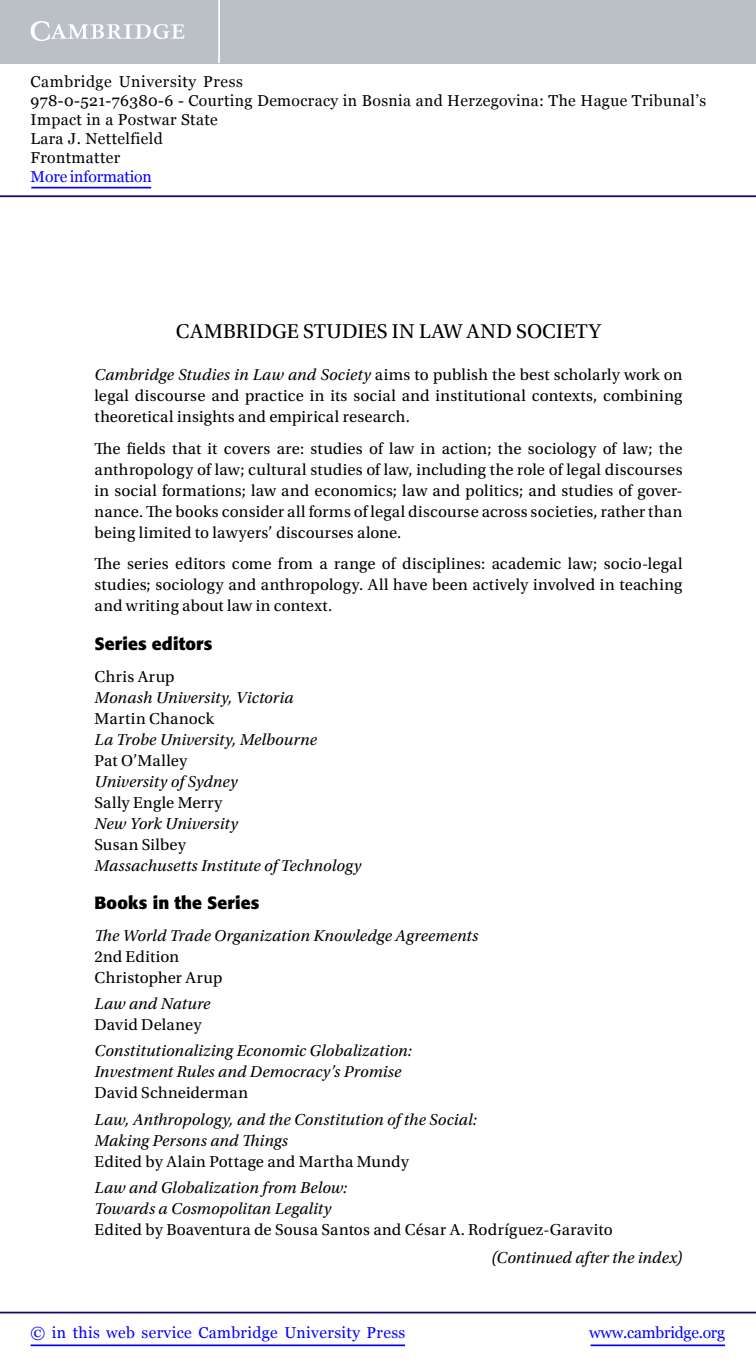
<style>
.page{position:relative;width:756px;height:1371px;background:#fff}
.page>*{position:absolute;margin:0;border:0;box-sizing:border-box;transform-origin:0 0}
.t1{font:21px "Utopia Std";letter-spacing:.025em;color:#000}
.t2{font:700 17.5px "Formata";letter-spacing:.01em;color:#000}
.t3{font:16.62px/21px "Utopia Std";letter-spacing:.005em;color:#000;text-align:justify}
.t4{font:italic 16.62px/21px "Utopia Std";letter-spacing:.005em;color:#000}
.t5{font:15.75px/18.9px "Georgia";letter-spacing:.025em;color:#000}
.t6{font:15.75px "Georgia";letter-spacing:.025em;color:#00f}
.t7{font:15.75px "Georgia";letter-spacing:-.015em;color:#00f}
.t8{font:15.75px "Georgia";letter-spacing:-.01em;color:#00f}
.s1{font-style:italic}
</style>
<div class="page">
<hr style="left:591px;top:1344px;width:134px;height:1px;background:#00f">
<hr style="left:0;top:1311px;width:756px;height:2px;background:#150666">
<hr style="left:31px;top:1344px;width:374px;height:1px;background:#00f">
<div style="left:0;top:0;width:756px;height:63px;background:#bac0c6"></div>
<svg style="left:31px;top:21px;width:154px;height:20px"></svg>
<hr style="left:218px;top:0;width:2px;height:63px;background:#fff">
<hr style="left:0;top:195px;width:756px;height:2px;background:#150666">
<hr style="left:31px;top:187px;width:120px;height:1px;background:#00f">
<p class="t5" style="left:31px;top:72px;width:677px">Cambridge University Press<br>978-0-521-76380-6 - Courting Democracy in Bosnia and Herzegovina: The Hague Tribunal’s Impact in a Postwar State<br>Lara J. Nettelfield<br>Frontmatter</p>
<p class="t8" style="left:31px;top:167px;width:123px">More information</p>
<p class="t1" style="left:176px;top:320px;width:29px">Cambri</p>
<p class="t1" style="left:257px;top:320px;width:284px">dge Studies in Law and Society</p>
<p class="t3" style="left:94px;top:365px;width:589px"><span class="s1">Cambridge Studies in Law and Society</span> aims to publish the best scholarly work on legal discourse and practice in its social and institutional contexts, combining theoretical insights and empirical research.</p>
<p class="t3" style="left:94px;top:438px;width:590px">The fields that it covers are: studies of law in action; the sociology of law; the anthropology of law; cultural studies of law, including the role of legal discourses in social formations; law and economics; law and politics; and studies of gover&shy;nance. The books consider all forms of legal discourse across societies, rather than being limited to lawyers’ discourses alone.</p>
<p class="t3" style="left:94px;top:554px;width:590px">The series editors come from a range of disciplines: academic law; socio-legal studies; sociology and anthropology. All have been actively involved in teaching and writing about law in context.</p>
<p class="t2" style="left:94px;top:633px;width:120px">Series editors</p>
<p class="t3" style="left:94px;top:666px;width:82px">Chris Arup</p>
<p class="t4" style="left:94px;top:687px;width:201px">Monash University, Victoria</p>
<p class="t3" style="left:94px;top:708px;width:121px">Martin Chanock</p>
<p class="t4" style="left:94px;top:729px;width:224px">La Trobe University, Melbourne</p>
<p class="t3" style="left:94px;top:750px;width:95px">Pat O’Malley</p>
<p class="t4" style="left:94px;top:771px;width:145px">University of Sydney</p>
<p class="t3" style="left:94px;top:792px;width:130px">Sally Engle Merry</p>
<p class="t4" style="left:94px;top:813px;width:145px">New York University</p>
<p class="t3" style="left:94px;top:834px;width:94px">Susan Silbey</p>
<p class="t4" style="left:94px;top:855px;width:268px">Massachusetts Institute of Technology</p>
<p class="t2" style="left:94px;top:892px;width:167px">Books in the Series</p>
<p class="t4" style="left:94px;top:925px;width:385px">The World Trade Organization Knowledge Agreements</p>
<p class="t3" style="left:94px;top:946px;width:130px">2nd Edition<br>Christopher Arup</p>
<p class="t4" style="left:94px;top:993px;width:117px">Law and Nature</p>
<p class="t3" style="left:94px;top:1014px;width:109px">David Delaney</p>
<p class="t4" style="left:94px;top:1040px;width:319px">Constitutionalizing Economic Globalization:<br>Investment Rules and Democracy’s Promise</p>
<p class="t3" style="left:94px;top:1082px;width:155px">David Schneiderman</p>
<p class="t4" style="left:94px;top:1108px;width:384px">Law, Anthropology, and the Constitution of the Social:<br>Making Persons and Things</p>
<p class="t3" style="left:94px;top:1150px;width:316px">Edited by Alain Pottage and Martha Mundy</p>
<p class="t4" style="left:94px;top:1177px;width:254px">Law and Globalization from Below:<br>Towards a Cosmopolitan Legality</p>
<p class="t3" style="left:94px;top:1219px;width:520px">Edited by Boaventura de Sousa Santos and César A. Rodríguez-Garavito</p>
<p class="t4" style="left:491px;top:1247px;width:193px">(Continued after the index)</p>
<p class="t6" style="left:31px;top:1323px;width:376px">© in this web service Cambridge University Press</p>
<p class="t7" style="left:589px;top:1323px;width:137px">www.cambridge.org</p>
</div>
